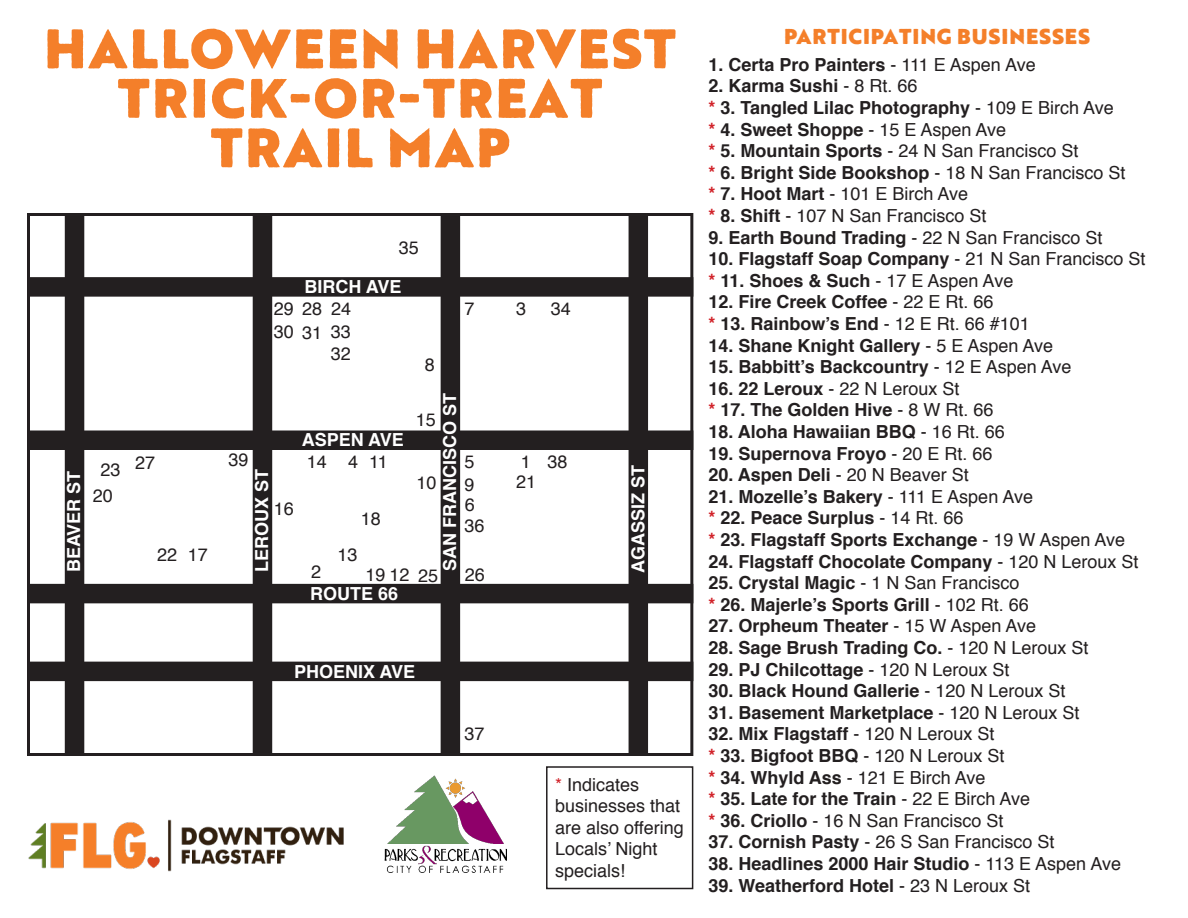
<style>
.page{position:relative;width:1188px;height:918px;background:#fff}
.page>*{position:absolute;margin:0;border:0;box-sizing:border-box;transform-origin:0 0}
.t1{font:900 54px/49.5px "Brother 1816 Printed";letter-spacing:.04em;color:#f47f2a;text-align:center}
.t2{font:900 21px "Brother 1816 Printed";letter-spacing:.04em;color:#f47f2a}
.t3{font:700 18px "Helvetica";color:#231f20}
.t4{font:18px/21.6px "Helvetica";color:#231f20}
.t5{font:700 18px "Helvetica";color:#fff}
.s1{color:#d1232a}
.s2{font-weight:400}
.s3{font-weight:700;color:#d1232a}
.s4{font-weight:700}
</style>
<div class="page">
<div style="left:27px;top:213px;width:666px;height:543px;border:3px solid #231f20"></div>
<div style="left:27px;top:584px;width:666px;height:19px;background:#231f20"></div>
<div style="left:27px;top:277px;width:666px;height:20px;background:#231f20"></div>
<div style="left:27px;top:430px;width:666px;height:20px;background:#231f20"></div>
<div style="left:27px;top:662px;width:666px;height:19px;background:#231f20"></div>
<div style="left:441px;top:213px;width:19px;height:543px;background:#231f20"></div>
<div style="left:65px;top:213px;width:19px;height:543px;background:#231f20"></div>
<div style="left:253px;top:213px;width:19px;height:543px;background:#231f20"></div>
<div style="left:629px;top:213px;width:19px;height:543px;background:#231f20"></div>
<img style="left:28px;top:819px;width:316px;height:53px">
<img style="left:384px;top:775px;width:123px;height:98px">
<div style="left:546px;top:766px;width:147px;height:123px;border:2px solid #231f20"></div>
<p class="t1" style="left:44px;top:22px;width:633px">HALLOWEEN HARVEST<br>TRICK-OR-TREAT</p>
<p class="t1" style="left:211px;top:121px;width:300px">TRAIL MAP</p>
<p class="t4" style="left:399px;top:238px;width:22px">35</p>
<p class="t5" style="left:305px;top:272px;width:99px">BIRCH AVE</p>
<p class="t4" style="left:274px;top:298px;width:22px">29</p>
<p class="t4" style="left:302px;top:298px;width:22px">28</p>
<p class="t4" style="left:274px;top:321px;width:22px">30</p>
<p class="t4" style="left:302px;top:322px;width:22px">31</p>
<p class="t4" style="left:331px;top:299px;width:22px">24</p>
<p class="t4" style="left:331px;top:321px;width:22px">33</p>
<p class="t4" style="left:331px;top:343px;width:22px">32</p>
<p class="t4" style="left:228px;top:450px;width:22px">39</p>
<p class="t4" style="left:135px;top:453px;width:22px">27</p>
<p class="t4" style="left:100px;top:459px;width:22px">23</p>
<p class="t5" style="left:59px;top:572px;width:103px;rotate:-90deg">BEAVER ST</p>
<p class="t5" style="left:247px;top:572px;width:105px;rotate:-90deg">LEROUX ST</p>
<p class="t4" style="left:93px;top:486px;width:22px">20</p>
<p class="t4" style="left:274px;top:498px;width:22px">16</p>
<p class="t4" style="left:157px;top:544px;width:22px">22</p>
<p class="t4" style="left:188px;top:544px;width:22px">17</p>
<p class="t5" style="left:302px;top:425px;width:104px">ASPEN AVE</p>
<p class="t4" style="left:307px;top:451px;width:22px">14</p>
<p class="t4" style="left:348px;top:451px;width:12px">4</p>
<p class="t4" style="left:369px;top:451px;width:20px">11</p>
<p class="t4" style="left:311px;top:561px;width:12px">2</p>
<p class="t4" style="left:361px;top:509px;width:22px">18</p>
<p class="t4" style="left:338px;top:544px;width:22px">13</p>
<p class="t4" style="left:365px;top:564px;width:45px">19 12</p>
<p class="t5" style="left:310px;top:579px;width:90px">ROUTE 66</p>
<p class="t4" style="left:425px;top:354px;width:12px">8</p>
<p class="t4" style="left:464px;top:298px;width:12px">7</p>
<p class="t5" style="left:435px;top:571px;width:180px;rotate:-90deg">SAN FRANCISCO ST</p>
<p class="t4" style="left:416px;top:409px;width:22px">15</p>
<p class="t4" style="left:464px;top:451px;width:12px">5</p>
<p class="t4" style="left:417px;top:473px;width:22px">10</p>
<p class="t4" style="left:464px;top:474px;width:12px">9</p>
<p class="t4" style="left:465px;top:495px;width:12px">6</p>
<p class="t4" style="left:464px;top:515px;width:22px">36</p>
<p class="t4" style="left:418px;top:565px;width:22px">25</p>
<p class="t4" style="left:465px;top:564px;width:22px">26</p>
<p class="t5" style="left:294px;top:657px;width:122px">PHOENIX AVE</p>
<p class="t4" style="left:464px;top:724px;width:22px">37</p>
<p class="t4" style="left:516px;top:298px;width:12px">3</p>
<p class="t4" style="left:551px;top:298px;width:22px">34</p>
<p class="t4" style="left:521px;top:451px;width:12px">1</p>
<p class="t4" style="left:516px;top:472px;width:22px">21</p>
<p class="t4" style="left:548px;top:451px;width:22px">38</p>
<p class="t5" style="left:624px;top:573px;width:110px;rotate:-90deg">AGASSIZ ST</p>
<p class="t4" style="left:555px;top:774px;width:130px"><span class="s1">*</span> Indicates businesses that are also offering<br>Locals’ Night specials!</p>
<p class="t2" style="left:784px;top:21px;width:307px">PARTICIPATING BUSINESSES</p>
<p class="t3" style="left:708px;top:50px;width:329px">1. Certa Pro Painters <span class="s2">- 111 E Aspen Ave</span></p>
<p class="t3" style="left:708px;top:71px;width:211px">2. Karma Sushi <span class="s2">- 8 Rt. 66</span></p>
<p class="t3" style="left:708px;top:93px;width:407px"><span class="s1">*</span> 3. Tangled Lilac Photography <span class="s2">- 109 E Birch Ave</span></p>
<p class="t3" style="left:708px;top:115px;width:299px"><span class="s1">*</span> 4. Sweet Shoppe <span class="s2">- 15 E Aspen Ave</span></p>
<p class="t4" style="left:708px;top:141px;width:372px"><span class="s3">*</span> <span class="s4">5. Mountain Sports</span> - 24 N San Francisco St</p>
<p class="t3" style="left:708px;top:158px;width:419px"><span class="s1">*</span> 6. Bright Side Bookshop <span class="s2">- 18 N San Francisco St</span></p>
<p class="t4" style="left:708px;top:184px;width:261px"><span class="s3">*</span> <span class="s4">7. Hoot Mart</span> - 101 E Birch Ave</p>
<p class="t4" style="left:708px;top:205px;width:280px"><span class="s3">*</span> <span class="s4">8. Shift</span> - 107 N San Francisco St</p>
<p class="t3" style="left:708px;top:223px;width:396px">9. Earth Bound Trading <span class="s2">- 22 N San Francisco St</span></p>
<p class="t3" style="left:708px;top:244px;width:439px">10. Flagstaff Soap Company <span class="s2">- 21 N San Francisco St</span></p>
<p class="t3" style="left:708px;top:266px;width:306px"><span class="s1">*</span> 11. Shoes &amp; Such <span class="s2">- 17 E Aspen Ave</span></p>
<p class="t3" style="left:708px;top:287px;width:287px">12. Fire Creek Coffee <span class="s2">- 22 E Rt. 66</span></p>
<p class="t3" style="left:708px;top:309px;width:323px"><span class="s1">*</span> 13. Rainbow’s End <span class="s2">- 12 E Rt. 66 #101</span></p>
<p class="t3" style="left:708px;top:331px;width:346px">14. Shane Knight Gallery <span class="s2">- 5 E Aspen Ave</span></p>
<p class="t3" style="left:708px;top:352px;width:365px">15. Babbitt’s Backcountry <span class="s2">- 12 E Aspen Ave</span></p>
<p class="t4" style="left:708px;top:378px;width:253px"><span class="s4">16. 22 Leroux</span> - 22 N Leroux St</p>
<p class="t3" style="left:708px;top:395px;width:287px"><span class="s1">*</span> 17. The Golden Hive <span class="s2">- 8 W Rt. 66</span></p>
<p class="t3" style="left:708px;top:417px;width:298px">18. Aloha Hawaiian BBQ <span class="s2">- 16 Rt. 66</span></p>
<p class="t3" style="left:708px;top:439px;width:286px">19. Supernova Froyo <span class="s2">- 20 E Rt. 66</span></p>
<p class="t3" style="left:708px;top:460px;width:262px">20. Aspen Deli <span class="s2">- 20 N Beaver St</span></p>
<p class="t3" style="left:708px;top:482px;width:326px">21. Mozelle’s Bakery <span class="s2">- 111 E Aspen Ave</span></p>
<p class="t3" style="left:708px;top:503px;width:257px"><span class="s1">*</span> 22. Peace Surplus <span class="s2">- 14 Rt. 66</span></p>
<p class="t3" style="left:708px;top:525px;width:418px"><span class="s1">*</span> 23. Flagstaff Sports Exchange <span class="s2">- 19 W Aspen Ave</span></p>
<p class="t3" style="left:708px;top:547px;width:432px">24. Flagstaff Chocolate Company <span class="s2">- 120 N Leroux St</span></p>
<p class="t3" style="left:708px;top:568px;width:313px">25. Crystal Magic <span class="s2">- 1 N San Francisco</span></p>
<p class="t3" style="left:708px;top:590px;width:322px"><span class="s1">*</span> 26. Majerle’s Sports Grill <span class="s2">- 102 Rt. 66</span></p>
<p class="t3" style="left:708px;top:611px;width:329px">27. Orpheum Theater <span class="s2">- 15 W Aspen Ave</span></p>
<p class="t3" style="left:708px;top:633px;width:382px">28. Sage Brush Trading Co. <span class="s2">- 120 N Leroux St</span></p>
<p class="t3" style="left:708px;top:655px;width:303px">29. PJ Chilcottage <span class="s2">- 120 N Leroux St</span></p>
<p class="t3" style="left:708px;top:676px;width:359px">30. Black Hound Gallerie <span class="s2">- 120 N Leroux St</span></p>
<p class="t3" style="left:708px;top:698px;width:373px">31. Basement Marketplace <span class="s2">- 120 N Leroux St</span></p>
<p class="t3" style="left:708px;top:719px;width:288px">32. Mix Flagstaff <span class="s2">- 120 N Leroux St</span></p>
<p class="t3" style="left:708px;top:741px;width:298px"><span class="s1">*</span> 33. Bigfoot BBQ <span class="s2">- 120 N Leroux St</span></p>
<p class="t4" style="left:708px;top:767px;width:279px"><span class="s3">*</span> <span class="s4">34. Whyld Ass</span> - 121 E Birch Ave</p>
<p class="t3" style="left:708px;top:784px;width:323px"><span class="s1">*</span> 35. Late for the Train <span class="s2">- 22 E Birch Ave</span></p>
<p class="t4" style="left:708px;top:810px;width:297px"><span class="s3">*</span> <span class="s4">36. Criollo</span> - 16 N San Francisco St</p>
<p class="t4" style="left:708px;top:832px;width:348px"><span class="s4">37. Cornish Pasty</span> - 26 S San Francisco St</p>
<p class="t3" style="left:708px;top:849px;width:414px">38. Headlines 2000 Hair Studio <span class="s2">- 113 E Aspen Ave</span></p>
<p class="t3" style="left:708px;top:871px;width:323px">39. Weatherford Hotel <span class="s2">- 23 N Leroux St</span></p>
</div>
